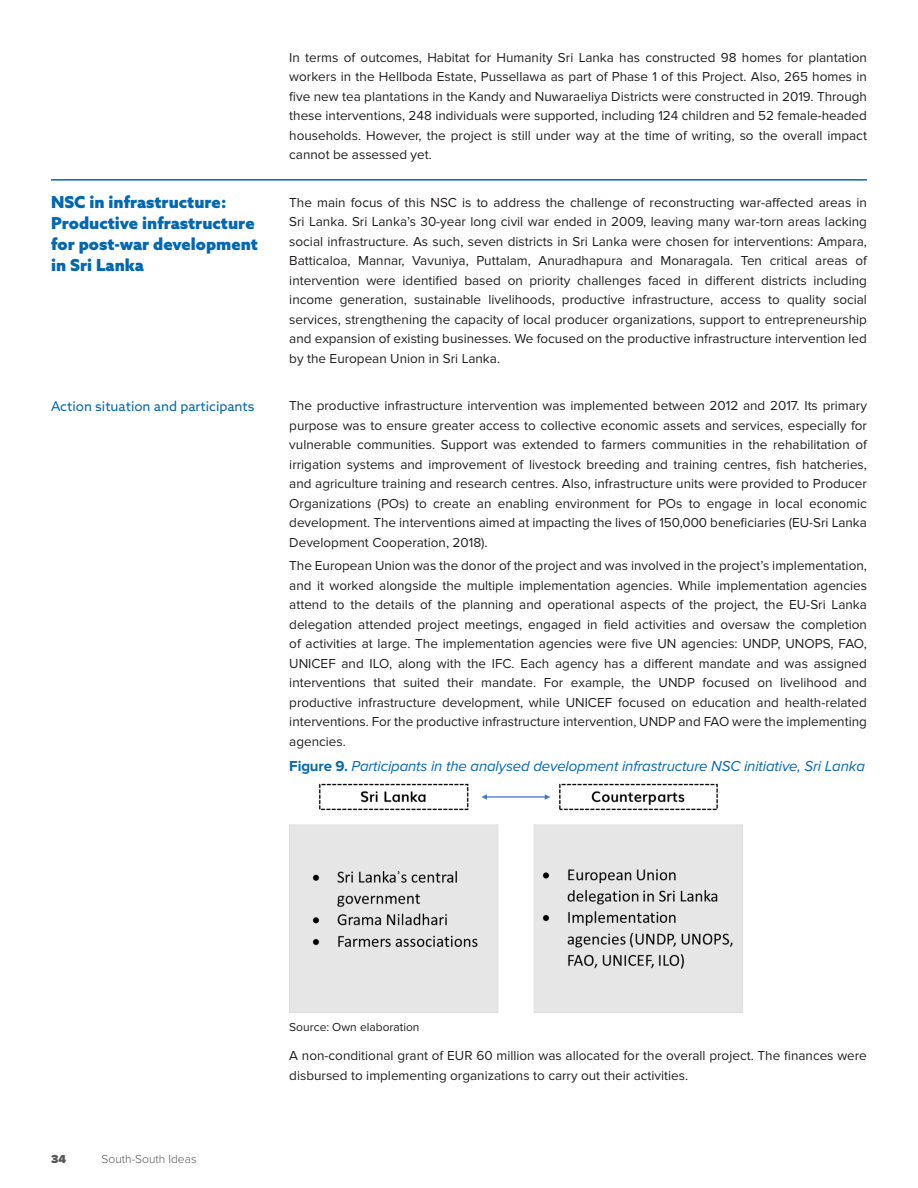
<style>
.page{position:relative;width:918px;height:1188px;background:#fff}
.page>*{position:absolute;margin:0;border:0;box-sizing:border-box;transform-origin:0 0}
._03-PARAGRAPH{font:900 16.5px/21px "Azo Sans";color:#0468b1}
.Captt_Figure{font:italic 15px "Proxima Nova";letter-spacing:-.01em;color:#0468b1}
.Box_Text{font:13.5px/19.5px "Proxima Nova";color:#231f20;text-align:justify}
._04-LEFT_COLUMN{font:13.5px "Azo Sans";color:#0468b1}
.Captt_Source{font:12px "Proxima Nova";color:#231f20}
.t1{font:300 12px "Proxima Nova";color:#57585a}
.t2{font:900 12px "Proxima Nova";color:#57585a}
.s1{font-weight:700;font-style:normal}
</style>
<div class="page">
<img style="left:289px;top:783px;width:454px;height:230px">
<hr style="left:51px;top:179px;width:816px;height:2px;background:#0468b1">
<p class="_03-PARAGRAPH" style="left:51px;top:192px;width:209px">NSC in infrastructure:<br>Productive infrastructure for post-war development in Sri Lanka</p>
<p class="_04-LEFT_COLUMN" style="left:51px;top:398px;width:205px">Action situation and participants</p>
<p class="Box_Text" style="left:289px;top:48px;width:579px">In terms of outcomes, Habitat for Humanity Sri Lanka has constructed 98 homes for plantation workers in the Hellboda Estate, Pussellawa as part of Phase 1 of this Project. Also, 265 homes in five new tea plantations in the Kandy and Nuwaraeliya Districts were constructed in 2019. Through these interventions, 248 individuals were supported, including 124 children and 52 female-headed households. However, the project is still under way at the time of writing, so the overall impact cannot be assessed yet.</p>
<p class="Box_Text" style="left:289px;top:193px;width:579px">The main focus of this NSC is to address the challenge of reconstructing war-affected areas in Sri Lanka. Sri Lanka’s 30-year long civil war ended in 2009, leaving many war-torn areas lacking social infrastructure. As such, seven districts in Sri Lanka were chosen for interventions: Ampara, Batticaloa, Mannar, Vavuniya, Puttalam, Anuradhapura and Monaragala. Ten critical areas of intervention were identified based on priority challenges faced in different districts including income generation, sustainable livelihoods, productive infrastructure, access to quality social services, strengthening the capacity of local producer organizations, support to entrepreneurship and expansion of existing businesses. We focused on the productive infrastructure intervention led by the European Union in Sri Lanka.</p>
<p class="Box_Text" style="left:289px;top:396px;width:579px">The productive infrastructure intervention was implemented between 2012 and 2017. Its primary purpose was to ensure greater access to collective economic assets and services, especially for vulnerable communities. Support was extended to farmers communities in the rehabilitation of irrigation systems and improvement of livestock breeding and training centres, fish hatcheries, and agriculture training and research centres. Also, infrastructure units were provided to Producer Organizations (POs) to create an enabling environment for POs to engage in local economic development. The interventions aimed at impacting the lives of 150,000 beneficiaries (EU-Sri Lanka Development Cooperation, 2018).</p>
<p class="Box_Text" style="left:289px;top:556px;width:579px">The European Union was the donor of the project and was involved in the project’s implementation, and it worked alongside the multiple implementation agencies. While implementation agencies attend to the details of the planning and operational aspects of the project, the EU-Sri Lanka delegation attended project meetings, engaged in field activities and oversaw the completion of activities at large. The implementation agencies were five UN agencies: UNDP, UNOPS, FAO, UNICEF and ILO, along with the IFC. Each agency has a different mandate and was assigned interventions that suited their mandate. For example, the UNDP focused on livelihood and productive infrastructure development, while UNICEF focused on education and health-related interventions. For the productive infrastructure intervention, UNDP and FAO were the implementing agencies.</p>
<p class="Captt_Figure" style="left:289px;top:758px;width:577px"><span class="s1">Figure 9.</span> Participants in the analysed development infrastructure NSC initiative, Sri Lanka</p>
<p class="t2" style="left:51px;top:1152px;width:17px">34</p>
<p class="t1" style="left:102px;top:1152px;width:96px">South-South Ideas</p>
<p class="Captt_Source" style="left:289px;top:1020px;width:132px">Source: Own elaboration</p>
<p class="Box_Text" style="left:289px;top:1046px;width:579px">A non-conditional grant of EUR 60 million was allocated for the overall project. The finances were disbursed to implementing organizations to carry out their activities.</p>
</div>
